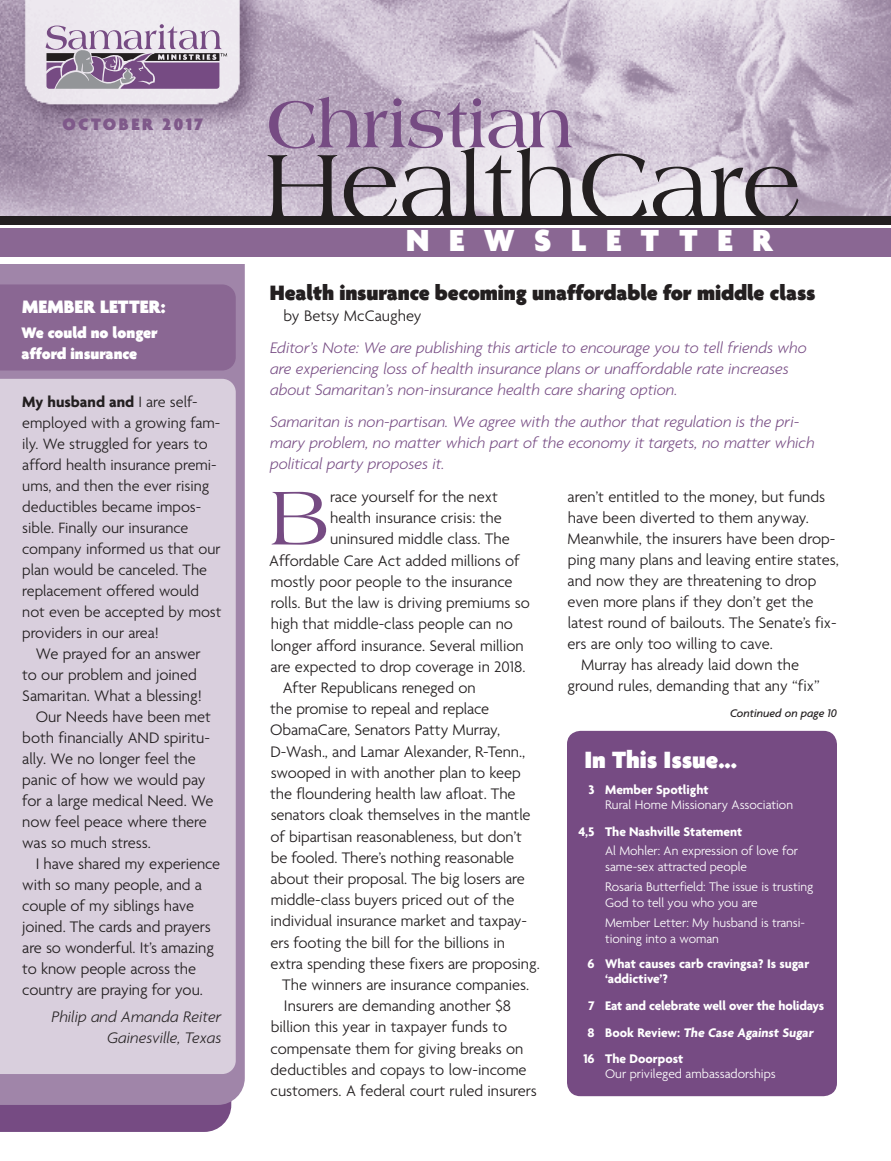
<style>
.page{position:relative;width:891px;height:1161px;background:#fff}
.page>*{position:absolute;margin:0;border:0;box-sizing:border-box;transform-origin:0 0}
.t1{font:98.85px "Americana BT";color:#231f20}
.t2{font:80.85px "Americana BT";color:#764b83}
.t3{font:700 69.45px "Americana BT";color:#764b83}
.t4{font:900 33px "Agenda";letter-spacing:.6em;color:#fff}
.t5{font:900 25.5px "Agenda";color:#fff}
.t6{font:900 22.5px "Agenda";letter-spacing:-.005em;color:#231f20}
.t7{font:900 19.5px "Agenda";color:#fff}
.t8{font:900 18px "Agenda";letter-spacing:.14em;color:#7f598a}
.t9{font:300 16.5px "Agenda";letter-spacing:-.005em;color:#231f20}
.t10{font:italic 300 16.5px/21px "Agenda";color:#764b83}
.t11{font:italic 300 16.5px/21px "Agenda";color:#231f20;text-align:right}
.t12{font:900 16.5px/21px "Agenda";color:#fff}
.t13{font:300 16.2px/21px "Agenda";color:#231f20}
.t14{font:300 13.5px/16.2px "Agenda";letter-spacing:-.005em;color:#fff}
.t15{font:700 13.5px/15px "Agenda";letter-spacing:-.005em;color:#fff}
.t16{font:italic 500 12px "Agenda";color:#231f20}
.s1{font-weight:700}
</style>
<div class="page">
<div style="left:0;top:1105px;width:231px;height:27px;background:#764b83"></div>
<div style="left:0;top:265px;width:245px;height:840px;background:#a085a9"></div>
<div style="left:0;top:379px;width:236px;height:695px;background:#d9cfdd"></div>
<div style="left:0;top:284px;width:236px;height:87px;background:#8a6793"></div>
<div style="left:567px;top:731px;width:270px;height:365px;background:#764b83;border-radius:14px"></div>
<svg style="left:0;top:0;width:891px;height:216px"></svg>
<svg style="left:46px;top:24px;width:181px;height:65px"></svg>
<div style="left:0;top:216px;width:891px;height:9px;background:#231f20"></div>
<div style="left:0;top:229px;width:891px;height:28px;background:#8a6793"></div>
<p class="t8" style="left:54px;top:113px;width:160px">NOVEMBER 2016</p>
<p class="t8" style="left:62px;top:113px;width:142px">OCTOBER 2017</p>
<p class="t7" style="left:22px;top:294px;width:145px">MEMBER LETTER:</p>
<p class="t12" style="left:22px;top:322px;width:138px">We could no longer afford insurance</p>
<p class="t13" style="left:22px;top:391px;width:201px"><span class="s1">My husband and</span> I are self&shy;employed with a growing fam&shy;ily. We struggled for years to afford health insurance premi&shy;ums, and then the ever rising deductibles became impos&shy;sible. Finally our insurance company informed us that our plan would be canceled. The replacement offered would not even be accepted by most providers in our area!</p>
<p class="t9" style="left:36px;top:644px;width:166px">We prayed for an answer</p>
<p class="t9" style="left:22px;top:665px;width:176px">to our problem and joined</p>
<p class="t9" style="left:22px;top:686px;width:181px">Samaritan. What a blessing!</p>
<p class="t9" style="left:36px;top:707px;width:177px">Our Needs have been met</p>
<p class="t9" style="left:22px;top:728px;width:189px">both financially AND spiritu-</p>
<p class="t9" style="left:22px;top:749px;width:175px">ally. We no longer feel the</p>
<p class="t9" style="left:22px;top:770px;width:185px">panic of how we would pay</p>
<p class="t9" style="left:22px;top:791px;width:193px">for a large medical Need. We</p>
<p class="t9" style="left:22px;top:812px;width:186px">now feel peace where there</p>
<p class="t9" style="left:22px;top:833px;width:130px">was so much stress.</p>
<p class="t9" style="left:36px;top:854px;width:186px">I have shared my experience</p>
<p class="t9" style="left:22px;top:875px;width:181px">with so many people, and a</p>
<p class="t9" style="left:22px;top:896px;width:173px">couple of my siblings have</p>
<p class="t9" style="left:22px;top:917px;width:190px">joined. The cards and prayers</p>
<p class="t9" style="left:22px;top:938px;width:193px">are so wonderful. It’s amazing</p>
<p class="t9" style="left:22px;top:959px;width:175px">to know people across the</p>
<p class="t9" style="left:22px;top:980px;width:182px">country are praying for you.</p>
<p class="t11" style="left:52px;top:1006px;width:171px">Philip and Amanda Reiter<br>Gainesville, Texas</p>
<h3 class="t3" style="left:266px;top:82px;width:308px">Christian</h3>
<h1 class="t1" style="left:264px;top:129px;width:539px">HealthCare</h1>
<h3 class="t4" style="left:406px;top:220px;width:368px">NEWSLETTER</h3>
<h3 class="t6" style="left:270px;top:279px;width:547px">Health insurance becoming unaffordable for middle class</h3>
<p class="t9" style="left:283px;top:306px;width:140px">by Betsy McCaughey</p>
<p class="t10" style="left:270px;top:337px;width:538px">Editor’s Note: We are publishing this article to encourage you to tell friends who are experiencing loss of health insurance plans or unaffordable rate increases about Samaritan’s non-insurance health care sharing option.</p>
<p class="t10" style="left:270px;top:411px;width:546px">Samaritan is non-partisan. We agree with the author that regulation is the pri&shy;mary problem, no matter which part of the economy it targets, no matter which political party proposes it.</p>
<h2 class="t2" style="left:270px;top:470px;width:61px">B</h2>
<p class="t9" style="left:330px;top:487px;width:169px">race yourself for the next</p>
<p class="t9" style="left:330px;top:508px;width:173px">health insurance crisis: the</p>
<p class="t9" style="left:330px;top:529px;width:181px">uninsured middle class. The</p>
<p class="t9" style="left:269px;top:551px;width:252px">Affordable Care Act added millions of</p>
<p class="t9" style="left:271px;top:572px;width:243px">mostly poor people to the insurance</p>
<p class="t9" style="left:271px;top:593px;width:261px">rolls. But the law is driving premiums so</p>
<p class="t9" style="left:271px;top:614px;width:244px">high that middle-class people can no</p>
<p class="t9" style="left:271px;top:636px;width:254px">longer afford insurance. Several million</p>
<p class="t9" style="left:271px;top:657px;width:256px">are expected to drop coverage in 2018.</p>
<p class="t9" style="left:283px;top:678px;width:195px">After Republicans reneged on</p>
<p class="t9" style="left:270px;top:699px;width:221px">the promise to repeal and replace</p>
<p class="t9" style="left:270px;top:720px;width:232px">ObamaCare, Senators Patty Murray,</p>
<p class="t9" style="left:271px;top:742px;width:256px">D-Wash., and Lamar Alexander, R-Tenn.,</p>
<p class="t9" style="left:271px;top:763px;width:252px">swooped in with another plan to keep</p>
<p class="t9" style="left:270px;top:784px;width:247px">the floundering health law afloat. The</p>
<p class="t9" style="left:271px;top:805px;width:261px">senators cloak themselves in the mantle</p>
<p class="t9" style="left:271px;top:827px;width:253px">of bipartisan reasonableness, but don’t</p>
<p class="t9" style="left:271px;top:848px;width:245px">be fooled. There’s nothing reasonable</p>
<p class="t9" style="left:271px;top:869px;width:256px">about their proposal. The big losers are</p>
<p class="t9" style="left:271px;top:890px;width:245px">middle-class buyers priced out of the</p>
<p class="t9" style="left:271px;top:911px;width:258px">individual insurance market and taxpay-</p>
<p class="t9" style="left:271px;top:933px;width:236px">ers footing the bill for the billions in</p>
<p class="t9" style="left:271px;top:954px;width:271px">extra spending these fixers are proposing.</p>
<p class="t9" style="left:282px;top:975px;width:249px">The winners are insurance companies.</p>
<p class="t9" style="left:284px;top:996px;width:229px">Insurers are demanding another $8</p>
<p class="t9" style="left:271px;top:1017px;width:238px">billion this year in taxpayer funds to</p>
<p class="t9" style="left:271px;top:1039px;width:254px">compensate them for giving breaks on</p>
<p class="t9" style="left:271px;top:1060px;width:258px">deductibles and copays to low-income</p>
<p class="t9" style="left:271px;top:1081px;width:268px">customers. A federal court ruled insurers</p>
<p class="t9" style="left:568px;top:487px;width:259px">aren’t entitled to the money, but funds</p>
<p class="t9" style="left:568px;top:508px;width:243px">have been diverted to them anyway.</p>
<p class="t9" style="left:568px;top:529px;width:269px">Meanwhile, the insurers have been drop-</p>
<p class="t9" style="left:568px;top:550px;width:273px">ping many plans and leaving entire states,</p>
<p class="t9" style="left:568px;top:571px;width:250px">and now they are threatening to drop</p>
<p class="t9" style="left:568px;top:592px;width:247px">even more plans if they don’t get the</p>
<p class="t9" style="left:568px;top:613px;width:270px">latest round of bailouts. The Senate’s fix-</p>
<p class="t9" style="left:568px;top:634px;width:207px">ers are only too willing to cave.</p>
<p class="t9" style="left:581px;top:655px;width:219px">Murray has already laid down the</p>
<p class="t9" style="left:567px;top:676px;width:254px">ground rules, demanding that any “fix”</p>
<p class="t16" style="left:730px;top:705px;width:108px">Continued on page 10</p>
<h3 class="t5" style="left:584px;top:744px;width:154px">In This Issue...</h3>
<p class="t15" style="left:589px;top:782px;width:122px">3 Member Spotlight</p>
<p class="t14" style="left:605px;top:796px;width:189px">Rural Home Missionary Association</p>
<p class="t15" style="left:578px;top:824px;width:165px">4,5 The Nashville Statement</p>
<p class="t14" style="left:605px;top:843px;width:194px">Al Mohler: An expression of love for same-sex attracted people</p>
<p class="t14" style="left:605px;top:878px;width:210px">Rosaria Butterfield: The issue is trusting<br>God to tell you who you are</p>
<p class="t14" style="left:605px;top:914px;width:201px">Member Letter: My husband is transi&shy;tioning into a woman</p>
<p class="t15" style="left:605px;top:956px;width:206px;text-indent:-18px">6 What causes carb cravingsa? Is sugar ‘addictive’?</p>
<p class="t15" style="left:588px;top:992px;width:238px;line-height:27px">7 Eat and celebrate well over the holidays<br>8 Book Review: The Case Against Sugar</p>
<p class="t15" style="left:583px;top:1051px;width:101px">16 The Doorpost</p>
<p class="t14" style="left:605px;top:1065px;width:172px">Our privileged ambassadorships</p>
</div>
